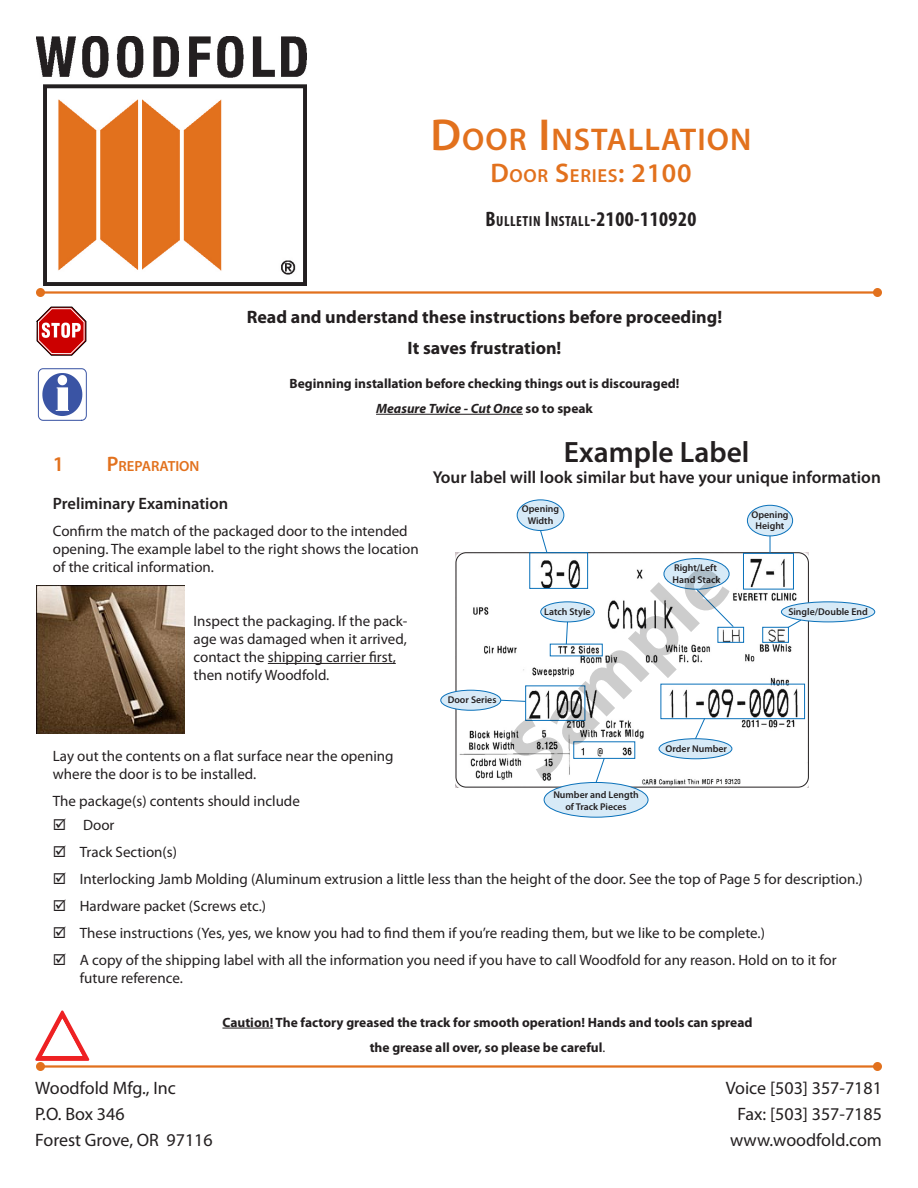
<style>
.page{position:relative;width:918px;height:1188px;background:#fff}
.page>*{position:absolute;margin:0;border:0;box-sizing:border-box;transform-origin:0 0}
.t1{font:700 81.9px "Myriad Pro";color:rgb(5 5 4/.2)}
.Subtitle{font:600 31.5px "Myriad Pro";letter-spacing:.035em;color:#e2711d}
.t2{font:600 29.55px "Myriad Pro";color:#231f20}
.Subtitle-2{font:700 condensed 21px "Myriad Pro";letter-spacing:.025em;color:#231f20}
.Head1{font:600 21px "Myriad Pro";color:#e2711d}
.Subtitle-3{font:600 18.9px "Myriad Pro";letter-spacing:.035em;color:#e2711d}
.t3{font:18px "Myriad Pro";color:#231f20}
.t4{font:700 18px "Myriad Pro";color:#231f20}
.t5{font:600 17.25px "Myriad Pro";color:#231f20}
.Head_2_Used{font:600 16.5px "Myriad Pro";color:#231f20}
.t6{font:15px/18px "Myriad Pro";color:#231f20}
.Head1-2{font:600 14.7px "Myriad Pro";color:#e2711d}
.t7{font:700 13.5px "Myriad Pro";color:#231f20}
.t8{font:italic 700 13.5px "Myriad Pro";color:#231f20}
.t9{font:600 9.9px/11.9px "Myriad Pro";color:#231f20;text-align:center}
.s1{font-size:45px}
.s2{font-size:27px}
.s3{font-size:14.7px}
.s4{font-style:normal}
.s5{font-size:21px}
.s6{font-weight:400}
</style>
<div class="page">
<img style="left:36px;top:36px;width:270px;height:249px">
<img style="left:456px;top:553px;width:352px;height:234px">
<div style="left:456px;top:553px;width:352px;height:234px;border:1px solid #231f20;border-radius:10px"></div>
<div style="left:743px;top:553px;width:51px;height:36px;border:1px solid #0a71ba"></div>
<div style="left:529px;top:552px;width:59px;height:37px;border:1px solid #0a71ba"></div>
<div style="left:718px;top:627px;width:26px;height:16px;border:1px solid #0a71ba"></div>
<div style="left:762px;top:627px;width:27px;height:16px;border:1px solid #0a71ba"></div>
<div style="left:525px;top:686px;width:60px;height:35px;border:1px solid #0a71ba"></div>
<div style="left:661px;top:684px;width:144px;height:35px;border:1px solid #0a71ba"></div>
<div style="left:573px;top:741px;width:62px;height:18px;border:1px solid #0a71ba"></div>
<div style="left:517px;top:500px;width:47px;height:30px;background:#d7eaf7;border-radius:50%"></div>
<div style="left:517px;top:500px;width:47px;height:31px;border:1px solid #0a71ba;border-radius:50%"></div>
<div style="left:747px;top:505px;width:46px;height:31px;background:#d7eaf7;border-radius:50%"></div>
<div style="left:747px;top:505px;width:46px;height:31px;border:1px solid #0a71ba;border-radius:50%"></div>
<div style="left:664px;top:559px;width:65px;height:30px;background:#d7eaf7;border-radius:50%"></div>
<div style="left:664px;top:558px;width:65px;height:32px;border:1px solid #0a71ba;border-radius:50%"></div>
<div style="left:541px;top:602px;width:53px;height:20px;background:#d7eaf7;border-radius:50%"></div>
<div style="left:540px;top:602px;width:55px;height:20px;border:1px solid #0a71ba;border-radius:50%"></div>
<div style="left:781px;top:602px;width:94px;height:20px;background:#d7eaf7;border-radius:50%"></div>
<div style="left:781px;top:602px;width:94px;height:20px;border:1px solid #0a71ba;border-radius:50%"></div>
<div style="left:441px;top:690px;width:60px;height:20px;background:#d7eaf7;border-radius:50%"></div>
<div style="left:440px;top:690px;width:61px;height:21px;border:1px solid #0a71ba;border-radius:50%"></div>
<div style="left:544px;top:782px;width:104px;height:35px;background:#d7eaf7;border-radius:50%"></div>
<div style="left:544px;top:782px;width:104px;height:36px;border:1px solid #0a71ba;border-radius:50%"></div>
<div style="left:659px;top:739px;width:73px;height:20px;background:#d7eaf7;border-radius:50%"></div>
<div style="left:659px;top:738px;width:73px;height:21px;border:1px solid #0a71ba;border-radius:50%"></div>
<svg style="left:540px;top:530px;width:8px;height:23px"></svg>
<svg style="left:696px;top:588px;width:38px;height:40px"></svg>
<svg style="left:695px;top:718px;width:10px;height:22px"></svg>
<svg style="left:500px;top:700px;width:26px;height:2px"></svg>
<svg style="left:566px;top:621px;width:2px;height:24px"></svg>
<svg style="left:770px;top:536px;width:1px;height:17px"></svg>
<svg style="left:595px;top:758px;width:10px;height:25px"></svg>
<svg style="left:788px;top:619px;width:14px;height:9px"></svg>
<img style="left:36px;top:585px;width:148px;height:148px">
<hr style="left:40px;top:1065px;width:838px;height:3px;background:#e2711d">
<div style="left:36px;top:1062px;width:9px;height:9px;background:#e2711d;border-radius:50%"></div>
<div style="left:873px;top:1062px;width:9px;height:9px;background:#e2711d;border-radius:50%"></div>
<hr style="left:40px;top:291px;width:838px;height:3px;background:#e2711d">
<div style="left:36px;top:288px;width:9px;height:9px;background:#e2711d;border-radius:50%"></div>
<div style="left:873px;top:288px;width:9px;height:9px;background:#e2711d;border-radius:50%"></div>
<svg style="left:37px;top:307px;width:49px;height:49px"></svg>
<svg style="left:38px;top:368px;width:49px;height:53px"></svg>
<hr style="left:376px;top:414px;width:147px;height:1px;background:#231f20">
<hr style="left:268px;top:663px;width:128px;height:1px;background:#231f20">
<svg style="left:35px;top:1011px;width:54px;height:50px"></svg>
<hr style="left:222px;top:1028px;width:51px;height:1px;background:#231f20">
<p class="Subtitle" style="left:430px;top:119px;width:323px"><span class="s1">D</span>OOR <span class="s1">I</span>NSTALLATION</p>
<p class="Subtitle-3" style="left:490px;top:164px;width:203px"><span class="s2">D</span>OOR <span class="s2">S</span>ERIES<span class="s2">: 2100</span></p>
<p class="Subtitle-2" style="left:485px;top:206px;width:213px">B<span class="s3">ULLETIN</span> I <span class="s3">NSTALL</span>-2100-110920</p>
<p class="t4" style="left:247px;top:305px;width:477px">Read and understand these instructions before proceeding!</p>
<p class="t4" style="left:408px;top:336px;width:155px">It saves frustration!</p>
<p class="t7" style="left:290px;top:374px;width:391px">Beginning installation before checking things out is discouraged!</p>
<p class="t8" style="left:376px;top:400px;width:218px">Measure Twice - Cut Once <span class="s4">so to speak</span></p>
<p class="t2" style="left:564px;top:434px;width:187px">Example Label</p>
<p class="t5" style="left:433px;top:466px;width:450px">Your label will look similar but have your unique information</p>
<p class="Head1" style="left:53px;top:451px;width:13px">1</p>
<p class="Head1-2" style="left:107px;top:457px;width:94px"><span class="s5">P</span>REPARATION</p>
<p class="Head_2_Used" style="left:53px;top:493px;width:177px">Preliminary Examination</p>
<p class="t6" style="left:53px;top:522px;width:367px">Confirm the match of the packaged door to the intended opening. The example label to the right shows the location of the critical information.</p>
<p class="t9" style="left:522px;top:503px;width:39px">Opening<br>Width</p>
<p class="t9" style="left:751px;top:508px;width:39px">Opening<br>Height</p>
<p class="t9" style="left:673px;top:561px;width:49px;text-align:left">Right/Left<br>Hand Stack</p>
<p class="t9" style="left:544px;top:605px;width:48px">Latch Style</p>
<p class="t9" style="left:788px;top:605px;width:81px">Single/Double End</p>
<h1 class="t1" style="left:483px;top:725px;width:275px;rotate:-45deg">Sample</h1>
<p class="t6" style="left:194px;top:612px;width:215px">Inspect the packaging. If the pack&shy;age was damaged when it arrived, contact the shipping carrier first, then notify Woodfold.</p>
<p class="t9" style="left:448px;top:694px;width:50px">Door Series</p>
<p class="t9" style="left:666px;top:743px;width:63px">Order Number</p>
<p class="t6" style="left:53px;top:747px;width:342px">Lay out the contents on a flat surface near the opening where the door is to be installed.</p>
<p class="t6" style="left:53px;top:792px;width:249px">The package(s) contents should include</p>
<p class="t6" style="left:83px;top:816px;width:33px">Door</p>
<p class="t6" style="left:80px;top:843px;width:99px">Track Section(s)</p>
<p class="t6" style="left:80px;top:870px;width:784px">Interlocking Jamb Molding (Aluminum extrusion a little less than the height of the door. See the top of Page 5 for description.)</p>
<p class="t6" style="left:80px;top:897px;width:188px">Hardware packet (Screws etc.)</p>
<p class="t6" style="left:80px;top:924px;width:687px">These instructions (Yes, yes, we know you had to find them if you’re reading them, but we like to be complete.)</p>
<p class="t6" style="left:80px;top:951px;width:758px">A copy of the shipping label with all the information you need if you have to call Woodfold for any reason. Hold on to it for future reference.</p>
<p class="t7" style="left:222px;top:1013px;width:532px">Caution! The factory greased the track for smooth operation! Hands and tools can spread</p>
<p class="t7" style="left:370px;top:1039px;width:237px">the grease all over, so please be careful<span class="s6">.</span></p>
<p class="t9" style="left:553px;top:789px;width:87px">Number and Length of Track Pieces</p>
<p class="t3" style="left:35px;top:1076px;width:142px">Woodfold Mfg., Inc</p>
<p class="t3" style="left:35px;top:1102px;width:91px">P.O. Box 346</p>
<p class="t3" style="left:35px;top:1129px;width:179px">Forest Grove, OR 97116</p>
<p class="t3" style="left:726px;top:1076px;width:158px">Voice [503] 357-7181</p>
<p class="t3" style="left:738px;top:1102px;width:146px">Fax: [503] 357-7185</p>
<p class="t3" style="left:730px;top:1129px;width:153px">www.woodfold.com</p>
</div>
